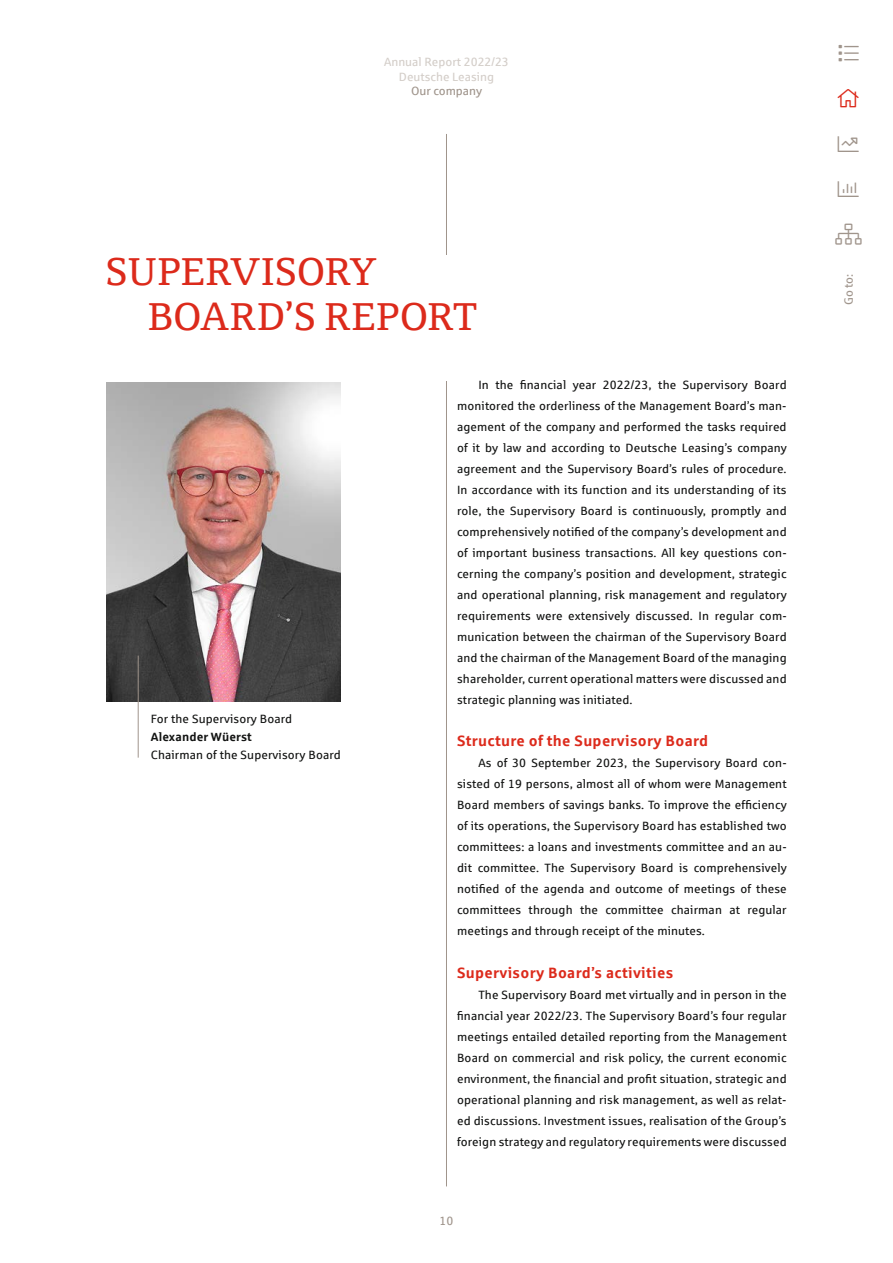
<style>
.page{position:relative;width:893px;height:1263px;background:#fff}
.page>*{position:absolute;margin:0;border:0;box-sizing:border-box;transform-origin:0 0}
.t1{font:39px/45px "Sparkasse Serif";color:#dc2a1b}
.t2{font:300 21px "Font Awesome 5 Pro";color:#a0958c}
.t3{font:700 15px "Sparkasse Rg";letter-spacing:.02em;color:#dc2a1b}
.t4{font:12px/21px "Sparkasse Rg";letter-spacing:.01em;color:#131413;text-align:justify}
.t5{font:12px/14.4px "Sparkasse Rg";color:#d4cec9;text-align:center}
.t6{font:12px "Sparkasse Rg";color:#a0958c}
.t7{font:700 12px "Sparkasse Rg";letter-spacing:.01em;color:#131413}
</style>
<div class="page">
<hr style="left:446px;top:134px;width:1px;height:1052px;background:#a0958c">
<img style="left:106px;top:382px;width:234px;height:319px">
<div style="left:106px;top:255px;width:596px;height:125px;background:#fff"></div>
<hr style="left:138px;top:655px;width:1px;height:103px;background:#a0958c">
<p class="t5" style="left:384px;top:55px;width:126px">Annual Report 2022/23<br>Deutsche Leasing</p>
<p class="t6" style="left:411px;top:84px;width:73px">Our company</p>
<h1 class="t1" style="left:148px;top:248px;width:331px;text-indent:-42px">SUPERVISORY<br>BOARD’S REPORT</h1>
<p class="t4" style="left:151px;top:707px;width:143px">For the Supervisory Board</p>
<p class="t7" style="left:151px;top:729px;width:102px">Alexander Wüerst</p>
<p class="t4" style="left:151px;top:743px;width:191px">Chairman of the Supervisory Board</p>
<p class="t4" style="left:457px;top:374px;width:331px;text-indent:21px">In the financial year 2022/23, the Supervisory Board monitored the orderliness of the Management Board’s man&shy;agement of the company and performed the tasks required of it by law and according to Deutsche Leasing’s company agreement and the Supervisory Board’s rules of procedure.<br>In accordance with its function and its understanding of its role, the Supervisory Board is continuously, promptly and comprehensively notified of the company’s development and of important business transactions. All key questions con&shy;cerning the company’s position and development, strategic and operational planning, risk management and regulatory requirements were extensively discussed. In regular com&shy;munication between the chairman of the Supervisory Board and the chairman of the Management Board of the managing shareholder, current operational matters were discussed and strategic planning was initiated.</p>
<p class="t3" style="left:457px;top:732px;width:253px">Structure of the Supervisory Board</p>
<p class="t4" style="left:457px;top:752px;width:331px;text-indent:21px">As of 30 September 2023, the Supervisory Board con&shy;sisted of 19 persons, almost all of whom were Management Board members of savings banks. To improve the efficiency of its operations, the Supervisory Board has established two committees: a loans and investments committee and an au&shy;dit committee. The Supervisory Board is comprehensively notified of the agenda and outcome of meetings of these committees through the committee chairman at regular meetings and through receipt of the minutes.</p>
<p class="t3" style="left:457px;top:963px;width:218px">Supervisory Board’s activities</p>
<p class="t4" style="left:457px;top:984px;width:331px;text-indent:21px">The Supervisory Board met virtually and in person in the financial year 2022/23. The Supervisory Board’s four regular meetings entailed detailed reporting from the Management Board on commercial and risk policy, the current economic environment, the financial and profit situation, strategic and operational planning and risk management, as well as relat&shy;ed discussions. Investment issues, realisation of the Group’s foreign strategy and regulatory requirements were discussed</p>
<p class="t6" style="left:440px;top:1213px;width:15px">10</p>
<h2 class="t2" style="left:838px;top:42px;width:22px">●▲▼</h2>
<h2 class="t2" style="left:838px;top:133px;width:23px">▼●■</h2>
<p class="t6" style="left:841px;top:305px;width:33px;rotate:-90deg">Go to:</p>
</div>
